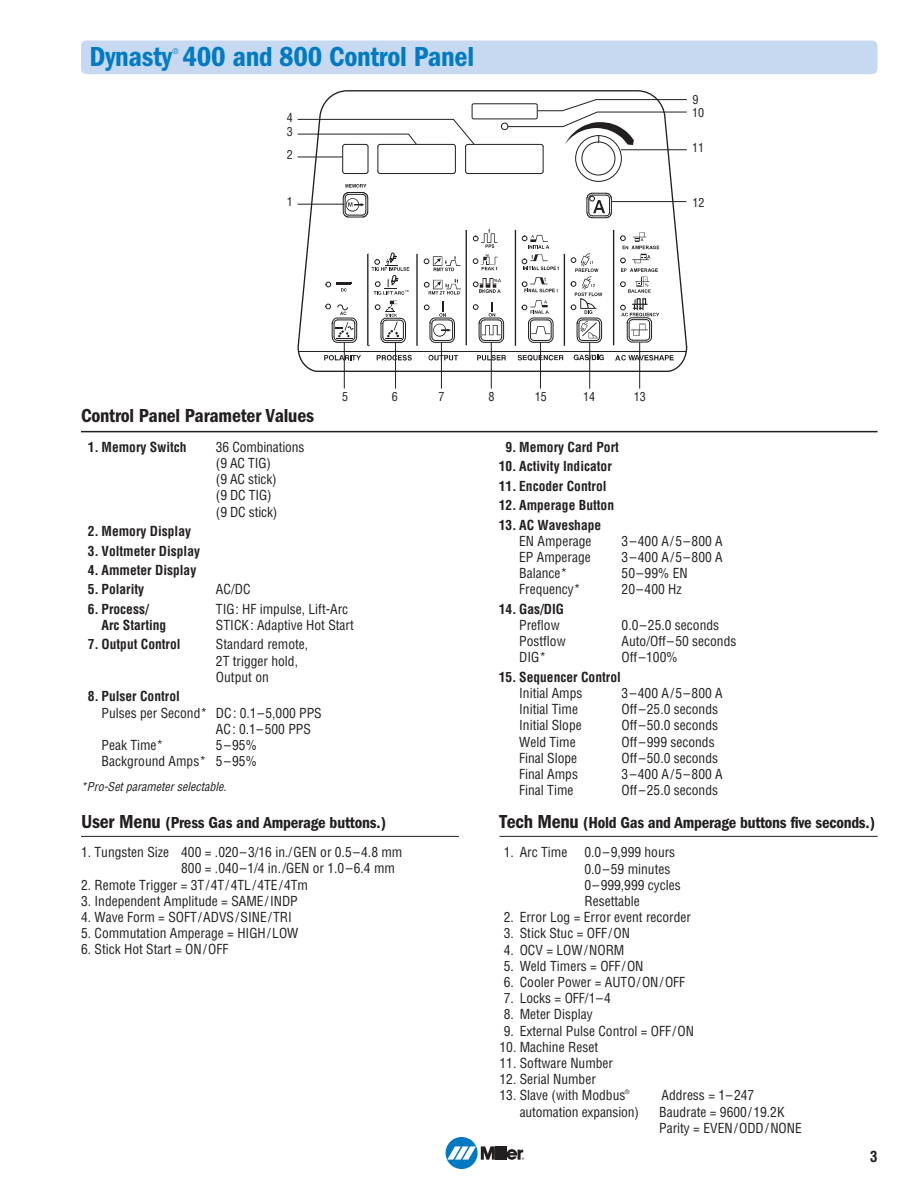
<style>
.page{position:relative;width:918px;height:1188px;background:#fff}
.page>*{position:absolute;margin:0;border:0;box-sizing:border-box;transform-origin:0 0}
.t1{font:28.5px "ITC Franklin Gothic Std Dm Cd";letter-spacing:-.01em;color:#007bc3}
.t2{font:19.5px "ITC Franklin Gothic Std Dm Cd";letter-spacing:-.01em;color:#231f20}
.t3{font:16.5px "ITC Franklin Gothic Std Dm Cd";letter-spacing:-.015em;color:#231f20}
.t4{font:700 condensed 15px "Helvetica";color:#231f20}
.t5{font:condensed 13.5px/16.2px "Helvetica";color:#231f20}
.t6{font:700 condensed 13.5px "Helvetica";color:#231f20}
.t7{font:condensed 12.15px/14.7px "Helvetica";color:#231f20}
.t8{font:italic condensed 12px "Helvetica";color:#231f20}
.t9{font:7.8px "Helvetica";color:#231f20}
.t10{font:condensed 7.5px "Helvetica";color:#007bc3}
.t11{font:condensed 6px "Helvetica";color:#231f20}
.s1{font-size:19.5px}
</style>
<div class="page">
<div style="left:446px;top:1137px;width:32px;height:32px;background:#0079c2;border-radius:50%"></div>
<hr style="left:499px;top:1146px;width:3px;height:14px;background:#231f20">
<hr style="left:503px;top:1146px;width:3px;height:14px;background:#231f20">
<svg style="left:447px;top:1146px;width:52px;height:14px"></svg>
<svg style="left:506px;top:1149px;width:18px;height:11px"></svg>
<div style="left:81px;top:40px;width:797px;height:34px;background:#c6d9f0;border-radius:5px"></div>
<hr style="left:81px;top:836px;width:378px;height:1px;background:#231f20">
<hr style="left:500px;top:836px;width:378px;height:1px;background:#231f20">
<hr style="left:81px;top:431px;width:797px;height:1px;background:#231f20">
<svg style="left:297px;top:90px;width:391px;height:283px"></svg>
<svg style="left:615px;top:355px;width:59px;height:6px"></svg>
<svg style="left:620px;top:232px;width:39px;height:111px"></svg>
<hr style="left:612px;top:201px;width:74px;height:1px;background:#231f20">
<hr style="left:298px;top:204px;width:46px;height:1px;background:#231f20">
<hr style="left:344px;top:342px;width:1px;height:47px;background:#231f20">
<hr style="left:395px;top:342px;width:1px;height:47px;background:#231f20">
<hr style="left:441px;top:342px;width:1px;height:47px;background:#231f20">
<hr style="left:491px;top:342px;width:1px;height:47px;background:#231f20">
<hr style="left:540px;top:342px;width:1px;height:47px;background:#231f20">
<hr style="left:589px;top:342px;width:1px;height:47px;background:#231f20">
<hr style="left:639px;top:342px;width:1px;height:47px;background:#231f20">
<hr style="left:468px;top:173px;width:73px;height:1px;background:#231f20">
<svg style="left:297px;top:119px;width:178px;height:55px"></svg>
<hr style="left:468px;top:144px;width:73px;height:1px;background:#231f20">
<svg style="left:326px;top:304px;width:31px;height:39px"></svg>
<svg style="left:507px;top:99px;width:180px;height:83px"></svg>
<div style="left:501px;top:123px;width:7px;height:7px;border:1px solid #231f20;border-radius:50%"></div>
<div style="left:472px;top:104px;width:66px;height:15px;border:1px solid #231f20;border-radius:2px"></div>
<h1 class="t1" style="left:90px;top:47px;width:386px">Dynasty 400 and 800 Control Panel</h1>
<p class="t10" style="left:173px;top:48px;width:7px">®</p>
<p class="t7" style="left:287px;top:111px;width:8px">4<br>3</p>
<p class="t7" style="left:287px;top:148px;width:8px">2</p>
<p class="t7" style="left:287px;top:196px;width:8px">1</p>
<p class="t9" style="left:634px;top:299px;width:4px">f</p>
<h2 class="t2" style="left:81px;top:409px;width:235px">Control Panel Parameter Values</h2>
<p class="t7" style="left:438px;top:390px;width:8px">7</p>
<p class="t7" style="left:488px;top:390px;width:8px">8</p>
<p class="t7" style="left:583px;top:390px;width:14px">14</p>
<p class="t7" style="left:634px;top:390px;width:14px">13</p>
<p class="t7" style="left:342px;top:390px;width:8px">5</p>
<p class="t7" style="left:392px;top:390px;width:8px">6</p>
<p class="t7" style="left:535px;top:390px;width:14px">15</p>
<p class="t7" style="left:692px;top:94px;width:8px">9</p>
<p class="t7" style="left:692px;top:106px;width:14px">10</p>
<p class="t7" style="left:692px;top:141px;width:14px">11</p>
<p class="t7" style="left:692px;top:196px;width:14px">12</p>
<p class="t6" style="left:88px;top:442px;width:100px">1. Memory Switch</p>
<p class="t5" style="left:216px;top:440px;width:90px">36 Combinations (9 AC TIG)<br>(9 AC stick)<br>(9 DC TIG)<br>(9 DC stick)</p>
<p class="t6" style="left:88px;top:526px;width:105px">2. Memory Display</p>
<p class="t6" style="left:88px;top:545px;width:114px">3. Voltmeter Display</p>
<p class="t6" style="left:88px;top:565px;width:110px">4. Ammeter Display</p>
<p class="t6" style="left:88px;top:584px;width:58px">5. Polarity</p>
<p class="t5" style="left:216px;top:583px;width:36px">AC/DC</p>
<p class="t6" style="left:88px;top:604px;width:63px">6. Process/</p>
<p class="t5" style="left:216px;top:602px;width:134px">TIG: HF impulse, Lift-Arc</p>
<p class="t6" style="left:102px;top:620px;width:66px">Arc Starting</p>
<p class="t5" style="left:216px;top:618px;width:139px">STICK: Adaptive Hot Start</p>
<p class="t6" style="left:88px;top:639px;width:94px">7. Output Control</p>
<p class="t5" style="left:216px;top:638px;width:94px">Standard remote,<br>2T trigger hold,<br>Output on</p>
<p class="t6" style="left:88px;top:691px;width:94px">8. Pulser Control</p>
<p class="t5" style="left:102px;top:706px;width:222px">Pulses per Second* DC: 0.1–5,000 PPS</p>
<p class="t5" style="left:216px;top:722px;width:96px">AC: 0.1–500 PPS</p>
<p class="t5" style="left:102px;top:738px;width:63px">Peak Time*</p>
<p class="t5" style="left:102px;top:738px;width:157px;text-align:right">5–95%<br>Background Amps* 5–95%</p>
<p class="t8" style="left:81px;top:782px;width:150px">*Pro-Setparameterselectable.</p>
<p class="t6" style="left:505px;top:442px;width:115px">9. Memory Card Port</p>
<p class="t6" style="left:499px;top:461px;width:115px">10. Activity Indicator</p>
<p class="t6" style="left:499px;top:481px;width:109px">11. Encoder Control</p>
<p class="t6" style="left:499px;top:500px;width:117px">12. Amperage Button</p>
<p class="t6" style="left:499px;top:519px;width:104px">13. AC Waveshape</p>
<p class="t5" style="left:519px;top:534px;width:74px">EN Amperage</p>
<p class="t5" style="left:622px;top:534px;width:103px">3–400 A/5–800 A</p>
<p class="t5" style="left:519px;top:550px;width:73px">EP Amperage</p>
<p class="t5" style="left:622px;top:550px;width:103px">3–400 A/5–800 A</p>
<p class="t5" style="left:519px;top:566px;width:49px">Balance*</p>
<p class="t5" style="left:622px;top:566px;width:68px">50–99% EN</p>
<p class="t5" style="left:519px;top:583px;width:63px">Frequency*</p>
<p class="t5" style="left:622px;top:583px;width:62px">20–400 Hz</p>
<p class="t6" style="left:499px;top:604px;width:67px">14. Gas/DIG</p>
<p class="t5" style="left:519px;top:618px;width:42px">Preflow</p>
<p class="t5" style="left:622px;top:618px;width:99px">0.0–25.0 seconds</p>
<p class="t5" style="left:519px;top:634px;width:48px">Postflow</p>
<p class="t5" style="left:622px;top:634px;width:116px">Auto/Off–50 seconds</p>
<p class="t5" style="left:519px;top:651px;width:28px">DIG*</p>
<p class="t5" style="left:622px;top:651px;width:58px">Off–100%</p>
<p class="t6" style="left:499px;top:672px;width:124px">15. Sequencer Control</p>
<p class="t5" style="left:519px;top:686px;width:65px">Initial Amps</p>
<p class="t5" style="left:622px;top:686px;width:103px">3–400 A/5–800 A</p>
<p class="t5" style="left:519px;top:702px;width:60px">Initial Time</p>
<p class="t5" style="left:622px;top:702px;width:98px">Off–25.0 seconds</p>
<p class="t5" style="left:519px;top:719px;width:64px">Initial Slope</p>
<p class="t5" style="left:622px;top:719px;width:98px">Off–50.0 seconds</p>
<p class="t5" style="left:519px;top:735px;width:58px">Weld Time</p>
<p class="t5" style="left:622px;top:735px;width:95px">Off–999 seconds</p>
<p class="t5" style="left:519px;top:751px;width:60px">Final Slope</p>
<p class="t5" style="left:622px;top:751px;width:98px">Off–50.0 seconds</p>
<p class="t5" style="left:519px;top:767px;width:60px">Final Amps</p>
<p class="t5" style="left:622px;top:767px;width:103px">3–400 A/5–800 A</p>
<p class="t5" style="left:519px;top:783px;width:56px">Final Time</p>
<p class="t5" style="left:622px;top:783px;width:98px">Off–25.0 seconds</p>
<p class="t3" style="left:81px;top:817px;width:307px"><span class="s1">User Menu</span> (Press Gas and Amperage buttons.)</p>
<p class="t3" style="left:500px;top:817px;width:377px"><span class="s1">Tech Menu</span> (Hold Gas and Amperage buttons five seconds.)</p>
<p class="t5" style="left:181px;top:845px;width:223px;text-indent:-100px">1. Tungsten Size 400 = .020–3/16 in./GEN or 0.5–4.8 mm<br>800 = .040–1/4 in./GEN or 1.0–6.4 mm</p>
<p class="t5" style="left:81px;top:878px;width:229px">2. Remote Trigger = 3T/4T/4TL/4TE/4Tm</p>
<p class="t5" style="left:81px;top:894px;width:218px">3. Independent Amplitude = SAME/INDP</p>
<p class="t5" style="left:81px;top:910px;width:212px">4. Wave Form = SOFT/ADVS/SINE/TRI</p>
<p class="t5" style="left:81px;top:926px;width:219px">5. Commutation Amperage = HIGH/LOW</p>
<p class="t5" style="left:81px;top:942px;width:149px">6. Stick Hot Start = ON/OFF</p>
<p class="t5" style="left:504px;top:845px;width:65px">1. Arc Time</p>
<p class="t5" style="left:584px;top:845px;width:98px">0.0–9,999 hours<br>0.0–59 minutes<br>0–999,999 cycles<br>Resettable</p>
<p class="t5" style="left:504px;top:910px;width:189px">2. Error Log = Error event recorder</p>
<p class="t5" style="left:504px;top:926px;width:128px">3. Stick Stuc = OFF/ON</p>
<p class="t5" style="left:504px;top:943px;width:122px">4. OCV = LOW/NORM</p>
<p class="t5" style="left:504px;top:959px;width:141px">5. Weld Timers = OFF/ON</p>
<p class="t5" style="left:504px;top:975px;width:183px">6. Cooler Power = AUTO/ON/OFF</p>
<p class="t5" style="left:504px;top:991px;width:109px">7. Locks = OFF/1–4</p>
<p class="t5" style="left:504px;top:1007px;width:91px">8. Meter Display</p>
<p class="t5" style="left:504px;top:1024px;width:192px">9. External Pulse Control = OFF/ON</p>
<p class="t5" style="left:500px;top:1040px;width:100px">10. Machine Reset</p>
<p class="t5" style="left:500px;top:1056px;width:115px">11. Software Number</p>
<p class="t5" style="left:500px;top:1072px;width:98px">12. Serial Number</p>
<p class="t5" style="left:500px;top:1088px;width:127px">13. Slave (with Modbus</p>
<p class="t11" style="left:625px;top:1090px;width:6px">®</p>
<p class="t5" style="left:662px;top:1088px;width:94px">Address = 1–247</p>
<p class="t5" style="left:520px;top:1105px;width:121px">automation expansion)</p>
<p class="t5" style="left:659px;top:1105px;width:144px">Baudrate = 9600/19.2K<br>Parity = EVEN/ODD/NONE</p>
<p class="t4" style="left:870px;top:1151px;width:9px">3</p>
</div>
